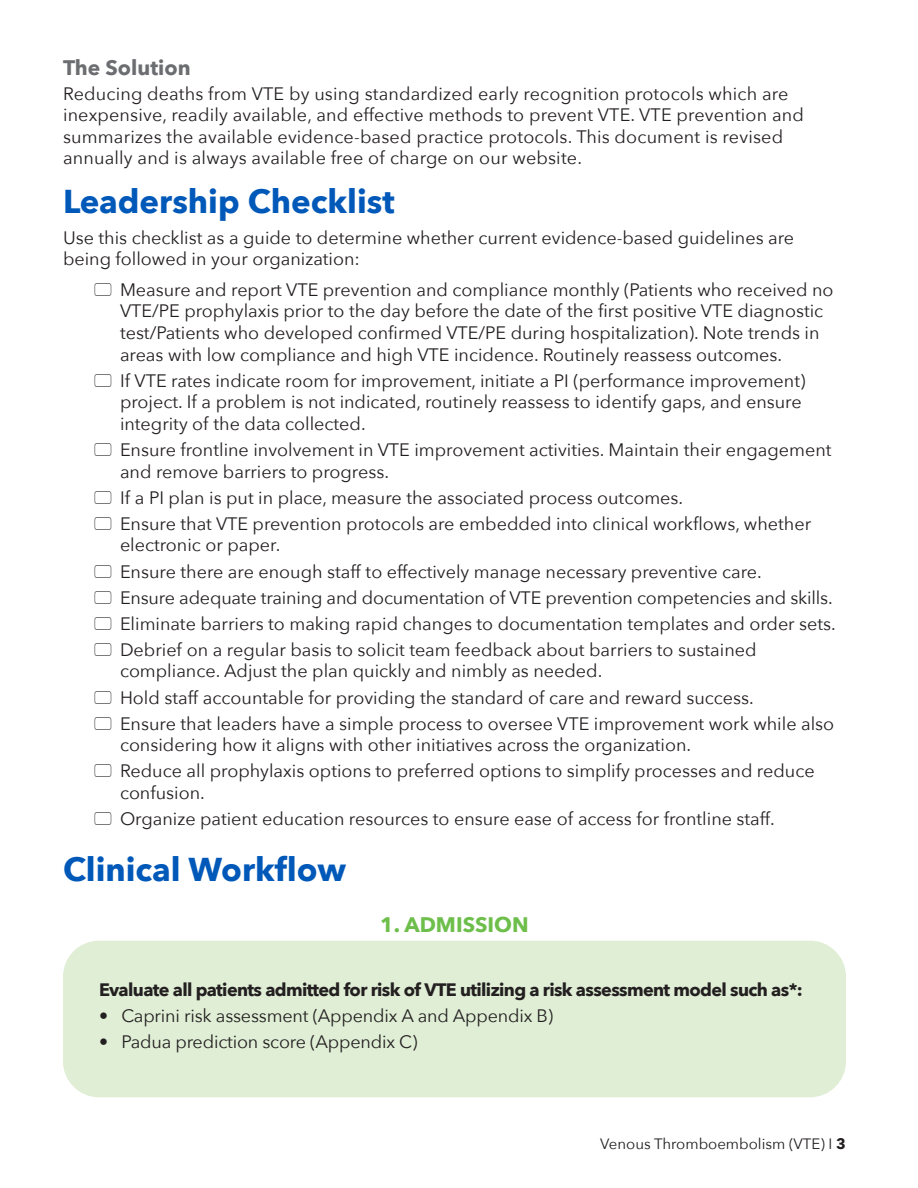
<style>
.page{position:relative;width:918px;height:1188px;background:#fff}
.page>*{position:absolute;margin:0;border:0;box-sizing:border-box;transform-origin:0 0}
.Body_text{font:700 33px "Avenir Next";color:#0058b8}
.Heading_1{font:700 33px "Avenir Next";color:#0058b8}
.Heading_2{font:700 21px "Avenir Next";color:#6c6d70}
.Heading_2-2{font:700 21px "Avenir Next";color:#6dbe4b}
.Body_text-2{font:18px/21.6px "Avenir Next";color:#231f20}
.CW_Bullet_1{font:700 18px "Avenir Next";letter-spacing:-.035em;color:#231f20}
.t1{font:15px "Avenir Next";color:#231f20}
.s1{font-weight:700}
</style>
<div class="page">
<div style="left:63px;top:941px;width:783px;height:156px;background:#dfeed5;border-radius:36px"></div>
<p class="Heading_2" style="left:63px;top:49px;width:129px">The Solution</p>
<p class="Body_text-2" style="left:63px;top:82px;width:743px">Reducing deaths from VTE by using standardized early recognition protocols which are inexpensive, readily available, and effective methods to prevent VTE. VTE prevention and summarizes the available evidence-based practice protocols. This document is revised annually and is always available free of charge on our website.</p>
<p class="Body_text" style="left:63px;top:173px;width:333px">Leadership Checklist</p>
<p class="Body_text-2" style="left:63px;top:226px;width:733px">Use this checklist as a guide to determine whether current evidence-based guidelines are being followed in your organization:</p>
<p class="Body_text-2" style="left:120px;top:278px;width:715px">Measure and report VTE prevention and compliance monthly (Patients who received no VTE/PE prophylaxis prior to the day before the date of the first positive VTE diagnostic test/Patients who developed confirmed VTE/PE during hospitalization). Note trends in areas with low compliance and high VTE incidence. Routinely reassess outcomes.</p>
<p class="Body_text-2" style="left:120px;top:369px;width:687px">If VTE rates indicate room for improvement, initiate a PI (performance improvement) project. If a problem is not indicated, routinely reassess to identify gaps, and ensure integrity of the data collected.</p>
<p class="Body_text-2" style="left:120px;top:438px;width:713px">Ensure frontline involvement in VTE improvement activities. Maintain their engagement and remove barriers to progress.</p>
<p class="Body_text-2" style="left:120px;top:486px;width:565px">If a PI plan is put in place, measure the associated process outcomes.</p>
<p class="Body_text-2" style="left:120px;top:512px;width:693px">Ensure that VTE prevention protocols are embedded into clinical workflows, whether electronic or paper.</p>
<p class="Body_text-2" style="left:120px;top:560px;width:643px">Ensure there are enough staff to effectively manage necessary preventive care.</p>
<p class="Body_text-2" style="left:120px;top:586px;width:714px">Ensure adequate training and documentation of VTE prevention competencies and skills.</p>
<p class="Body_text-2" style="left:120px;top:612px;width:717px">Eliminate barriers to making rapid changes to documentation templates and order sets.</p>
<p class="Body_text-2" style="left:120px;top:638px;width:638px">Debrief on a regular basis to solicit team feedback about barriers to sustained compliance. Adjust the plan quickly and nimbly as needed.</p>
<p class="Body_text-2" style="left:120px;top:686px;width:635px">Hold staff accountable for providing the standard of care and reward success.</p>
<p class="Body_text-2" style="left:120px;top:712px;width:716px">Ensure that leaders have a simple process to oversee VTE improvement work while also considering how it aligns with other initiatives across the organization.</p>
<p class="Body_text-2" style="left:120px;top:759px;width:696px">Reduce all prophylaxis options to preferred options to simplify processes and reduce confusion.</p>
<p class="Body_text-2" style="left:120px;top:807px;width:656px">Organize patient education resources to ensure ease of access for frontline staff.</p>
<p class="Heading_1" style="left:63px;top:841px;width:285px">Clinical Workflow</p>
<p class="Heading_2-2" style="left:380px;top:906px;width:150px">1. ADMISSION</p>
<p class="CW_Bullet_1" style="left:99px;top:974px;width:705px">Evaluate all patients admitted for risk of VTE utilizing a risk assessment model such as*:</p>
<p class="Body_text-2" style="left:99px;top:1004px;width:456px">• Caprini risk assessment (Appendix A and Appendix B)</p>
<p class="Body_text-2" style="left:99px;top:1031px;width:320px">• Padua prediction score (Appendix C)</p>
<p class="t1" style="left:600px;top:1131px;width:247px">Venous Thromboembolism (VTE) I <span class="s1">3</span></p>
</div>
